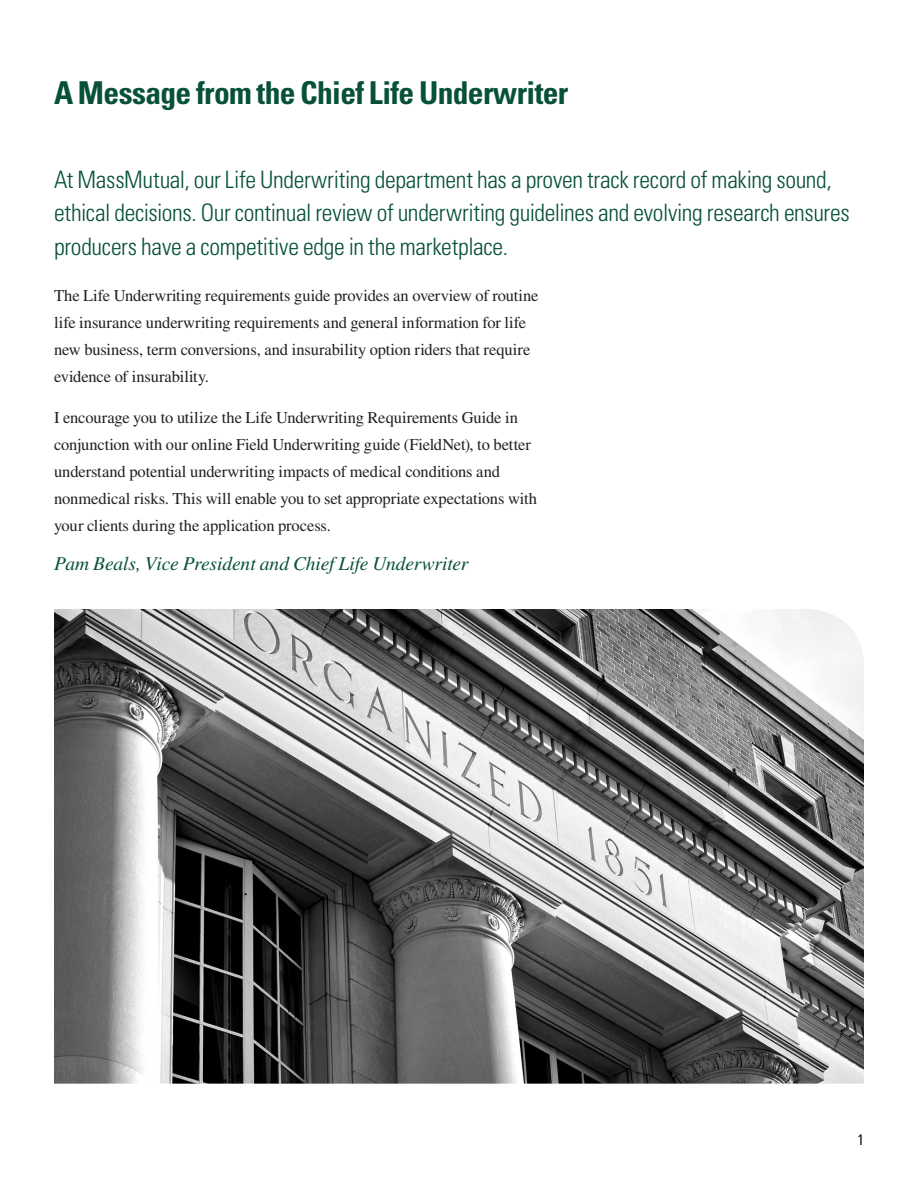
<style>
.page{position:relative;width:918px;height:1188px;background:#fff}
.page>*{position:absolute;margin:0;border:0;box-sizing:border-box;transform-origin:0 0}
.Page_head{font:700 condensed 31.5px "Univers LT Std";letter-spacing:-.02em;color:#075137}
.Intro{font:300 condensed 24px/33.2px "Univers LT Std";letter-spacing:-.015em;color:#075137}
.Callout__Text{font:italic 19.5px "Times LT Std";letter-spacing:-.01em;color:#075137}
._11pt__Body{font:16.5px/27px "Times LT Std";letter-spacing:-.005em;color:#231f20}
.Right-hand_page_numb{font:300 condensed 15px "Univers LT Std";color:#231f20}
</style>
<div class="page">
<img style="left:54px;top:609px;width:810px;height:475px">
<p class="Page_head" style="left:54px;top:73px;width:516px">A Message from the Chief Life Underwriter</p>
<p class="Intro" style="left:54px;top:163px;width:797px">At MassMutual, our Life Underwriting department has a proven track record of making sound, ethical decisions. Our continual review of underwriting guidelines and evolving research ensures producers have a competitive edge in the marketplace.</p>
<p class="_11pt__Body" style="left:54px;top:282px;width:486px">The Life Underwriting requirements guide provides an overview of routine life insurance underwriting requirements and general information for life new business, term conversions, and insurability option riders that require evidence of insurability.</p>
<p class="_11pt__Body" style="left:54px;top:403px;width:485px">I encourage you to utilize the Life Underwriting Requirements Guide in conjunction with our online Field Underwriting guide (FieldNet), to better understand potential underwriting impacts of medical conditions and nonmedical risks. This will enable you to set appropriate expectations with your clients during the application process.</p>
<p class="Callout__Text" style="left:54px;top:552px;width:416px">Pam Beals, Vice President and Chief Life Underwriter</p>
<p class="Right-hand_page_numb" style="left:857px;top:1131px;width:8px">1</p>
</div>
